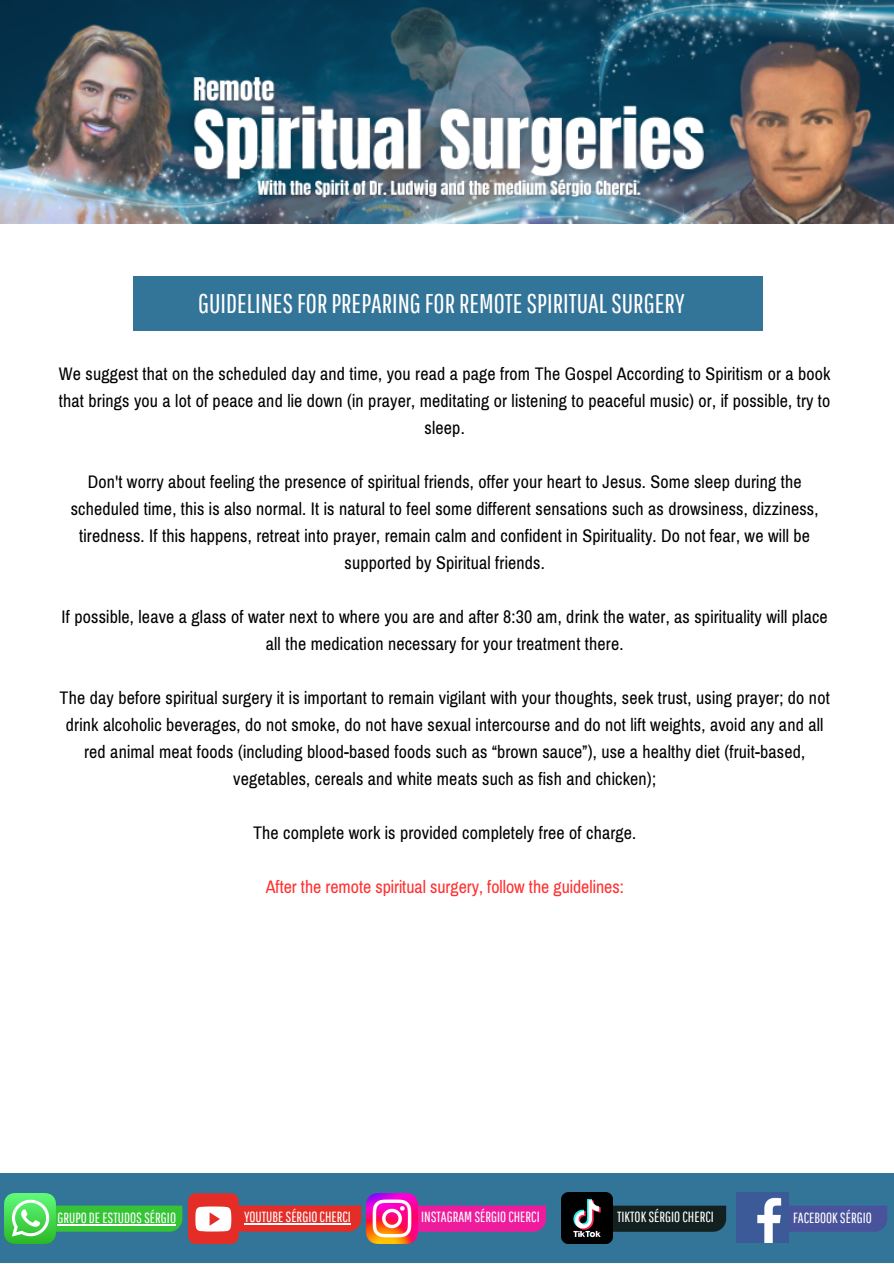
<style>
.page{position:relative;width:894px;height:1264px;background:#fff}
.page>*{position:absolute;margin:0;border:0;box-sizing:border-box;transform-origin:0 0}
.t1{font:27px "Pathway Gothic One";color:#fff}
.t2{font:19.5px/27px "Pragati Narrow";letter-spacing:.01em;color:#000;text-align:center}
.t3{font:19.5px "Pragati Narrow";color:#ff3131}
.t4{font:14.7px "Pathway Gothic One";color:#fff}
</style>
<div class="page">
<div style="left:133px;top:277px;width:629px;height:54px;background:#337499"></div>
<img style="left:0;top:0;width:893px;height:224px">
<div style="left:0;top:1172px;width:893px;height:90px;background:#337499"></div>
<svg style="left:55px;top:1205px;width:127px;height:26px;background:#3bc340"></svg>
<div style="left:417px;top:1205px;width:128px;height:26px;background:#ef1b9d"></div>
<div style="left:612px;top:1205px;width:113px;height:26px;background:#122020"></div>
<div style="left:788px;top:1205px;width:98px;height:26px;background:#49539b"></div>
<div style="left:188px;top:1193px;width:51px;height:50px;background:#e52d27;border-radius:8px"></div>
<svg style="left:195px;top:1205px;width:166px;height:26px;background:#e65a56"></svg>
<img style="left:5px;top:1193px;width:50px;height:50px">
<img style="left:561px;top:1192px;width:51px;height:51px">
<img style="left:367px;top:1193px;width:50px;height:50px">
<img style="left:736px;top:1192px;width:52px;height:50px">
<hr style="left:57px;top:1223px;width:119px;height:2px;background:#fff">
<hr style="left:244px;top:1223px;width:107px;height:1px;background:#fff">
<h2 class="t1" style="left:198px;top:288px;width:488px">GUIDELINESFORPREPARING FORREMOTESPIRITUALSURGERY</h2>
<p class="t2" style="left:59px;top:359px;width:773px">We suggest that on the scheduled day and time, you read a page from The Gospel According to Spiritism or a book that brings you a lot of peace and lie down (in prayer, meditating or listening to peaceful music) or, if possible, try to sleep.</p>
<h1 class="t2" style="left:71px;top:467px;width:749px">Don't worry about feeling the presence of spiritual friends, offer your heart to Jesus. Some sleep during the scheduled time, this is also normal. It is natural to feel some different sensations such as drowsiness, dizziness, tiredness. If this happens, retreat into prayer, remain calm and confident in Spirituality. Do not fear, we will be supported by Spiritual friends.</h1>
<h2 class="t2" style="left:62px;top:602px;width:767px">If possible, leave a glass of water next to where you are and after 8:30 am, drink the water, as spirituality will place all the medication necessary for your treatment there.</h2>
<h2 class="t2" style="left:60px;top:683px;width:771px">The day before spiritual surgery it is important to remain vigilant with your thoughts, seek trust, using prayer; do not drink alcoholic beverages, do not smoke, do not have sexual intercourse and do not lift weights, avoid any and all red animal meat foods (including blood-based foods such as “brown sauce”), use a healthy diet (fruit-based, vegetables, cereals and white meats such as fish and chicken);</h2>
<h2 class="t2" style="left:253px;top:818px;width:385px">The complete work is provided completely free of charge.</h2>
<h2 class="t3" style="left:266px;top:874px;width:359px">After the remote spiritual surgery, follow the guidelines:</h2>
<p class="t4" style="left:57px;top:1208px;width:120px">GRUPO DEESTUDOSSÉRGIO</p>
<p class="t4" style="left:244px;top:1208px;width:108px">YOUTUBESÉRGIO CHERCI</p>
<p class="t4" style="left:421px;top:1208px;width:120px">INSTAGRAM SÉRGIO CHERCI</p>
<p class="t4" style="left:617px;top:1208px;width:98px">TIKTOKSÉRGIO CHERCI</p>
<p class="t4" style="left:792px;top:1208px;width:80px">FACEBOOKSÉRGIO</p>
</div>
